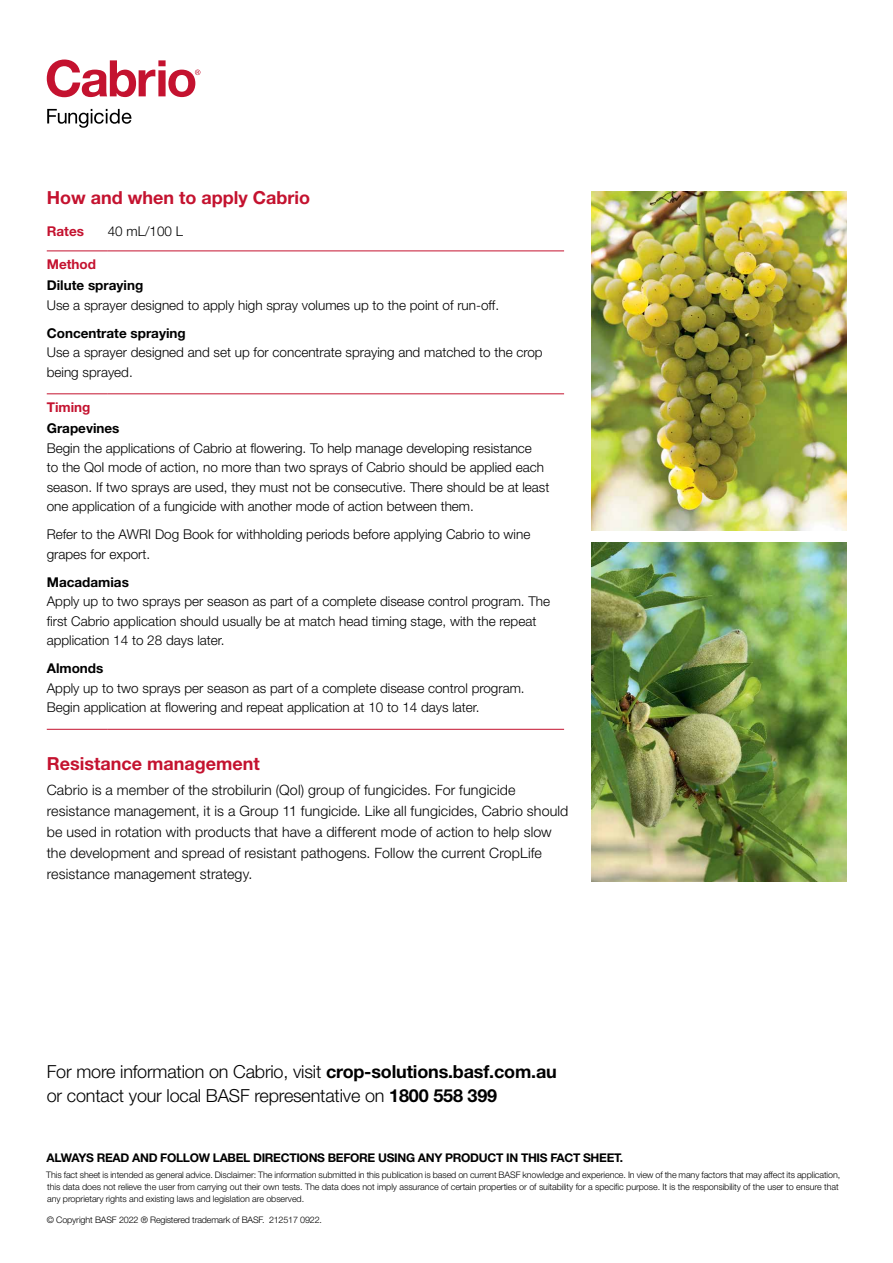
<style>
.page{position:relative;width:893px;height:1263px;background:#fff}
.page>*{position:absolute;margin:0;border:0;box-sizing:border-box;transform-origin:0 0}
.t1{font:300 18px/24px "Helvetica Neue LT Std";letter-spacing:-.01em;color:#000}
.t2{font:700 18px "Helvetica Neue LT Std";color:#c4122f}
.t3{font:300 14.25px/21px "Helvetica Neue LT Std";letter-spacing:.01em;color:#000}
.t4{font:300 13.5px/19.5px "Helvetica Neue LT Std";color:#000}
.t5{font:700 13.5px "Helvetica Neue LT Std";color:#000}
.t6{font:700 13.5px "Helvetica Neue LT Std";color:#c4122f}
.t7{font:700 12px "Helvetica Neue LT Std";letter-spacing:-.025em;color:#000}
.t8{font:300 9px/12px "Helvetica Neue LT Std";letter-spacing:-.01em;color:#000}
.s1{font-weight:700}
</style>
<div class="page">
<svg style="left:47px;top:109px;width:85px;height:19px"></svg>
<svg style="left:47px;top:60px;width:153px;height:37px"></svg>
<hr style="left:47px;top:250px;width:61px;height:1px;background:#c4122f">
<hr style="left:108px;top:250px;width:456px;height:1px;background:#c4122f">
<hr style="left:47px;top:393px;width:61px;height:1px;background:#c4122f">
<hr style="left:108px;top:393px;width:456px;height:1px;background:#c4122f">
<hr style="left:47px;top:729px;width:61px;height:1px;background:#c4122f">
<hr style="left:108px;top:729px;width:456px;height:1px;background:#c4122f">
<img style="left:592px;top:191px;width:254px;height:339px">
<img style="left:592px;top:543px;width:254px;height:339px">
<h1 class="t2" style="left:47px;top:187px;width:265px">How and when to apply Cabrio</h1>
<p class="t6" style="left:47px;top:223px;width:39px">Rates</p>
<p class="t4" style="left:108px;top:221px;width:77px">40 mL/100 L</p>
<p class="t6" style="left:47px;top:256px;width:51px">Method</p>
<p class="t5" style="left:47px;top:277px;width:98px">Dilute spraying</p>
<p class="t4" style="left:47px;top:295px;width:454px">Use a sprayer designed to apply high spray volumes up to the point of run-off.</p>
<p class="t5" style="left:47px;top:325px;width:141px">Concentrate spraying</p>
<p class="t4" style="left:47px;top:342px;width:497px">Use a sprayer designed and set up for concentrate spraying and matched to the crop being sprayed.</p>
<p class="t6" style="left:47px;top:399px;width:45px">Timing</p>
<p class="t5" style="left:47px;top:420px;width:74px">Grapevines</p>
<p class="t4" style="left:47px;top:438px;width:504px">Begin the applications of Cabrio at flowering. To help manage developing resistance<br>to the QoI mode of action, no more than two sprays of Cabrio should be applied each season. If two sprays are used, they must not be consecutive. There should be at least one application of a fungicide with another mode of action between them.</p>
<p class="t4" style="left:47px;top:524px;width:485px">Refer to the AWRI Dog Book for withholding periods before applying Cabrio to wine grapes for export.</p>
<p class="t5" style="left:47px;top:573px;width:84px">Macadamias</p>
<p class="t4" style="left:47px;top:591px;width:505px">Apply up to two sprays per season as part of a complete disease control program. The first Cabrio application should usually be at match head timing stage, with the repeat application 14 to 28 days later.</p>
<p class="t5" style="left:47px;top:660px;width:58px">Almonds</p>
<p class="t4" style="left:47px;top:678px;width:479px">Apply up to two sprays per season as part of a complete disease control program.<br>Begin application at flowering and repeat application at 10 to 14 days later.</p>
<h1 class="t2" style="left:47px;top:753px;width:214px">Resistance management</h1>
<p class="t3" style="left:47px;top:779px;width:523px">Cabrio is a member of the strobilurin (Qol) group of fungicides. For fungicide resistance management, it is a Group 11 fungicide. Like all fungicides, Cabrio should be used in rotation with products that have a different mode of action to help slow the development and spread of resistant pathogens. Follow the current CropLife resistance management strategy.</p>
<h1 class="t1" style="left:47px;top:1059px;width:512px">For more information on Cabrio, visit <span class="s1">crop-solutions.basf.com.au </span>or contact your local BASF representative on <span class="s1">1800 558 399</span></h1>
<p class="t7" style="left:47px;top:1150px;width:578px">ALWAYS READ AND FOLLOW LABEL DIRECTIONS BEFORE USING ANY PRODUCT IN THIS FACT SHEET.</p>
<p class="t8" style="left:46px;top:1169px;width:796px">This fact sheet is intended as general advice. Disclaimer: The information submitted in this publication is based on current BASF knowledge and experience. In view of the many factors that may affect its application, this data does not relieve the user from carrying out their own tests. The data does not imply assurance of certain properties or of suitability for a specific purpose. It is the responsibility of the user to ensure that any proprietary rights and existing laws and legislation are observed.</p>
<p class="t8" style="left:47px;top:1213px;width:277px">© Copyright BASF 2022 ® Registered trademark of BASF. 212517 0922.</p>
</div>
